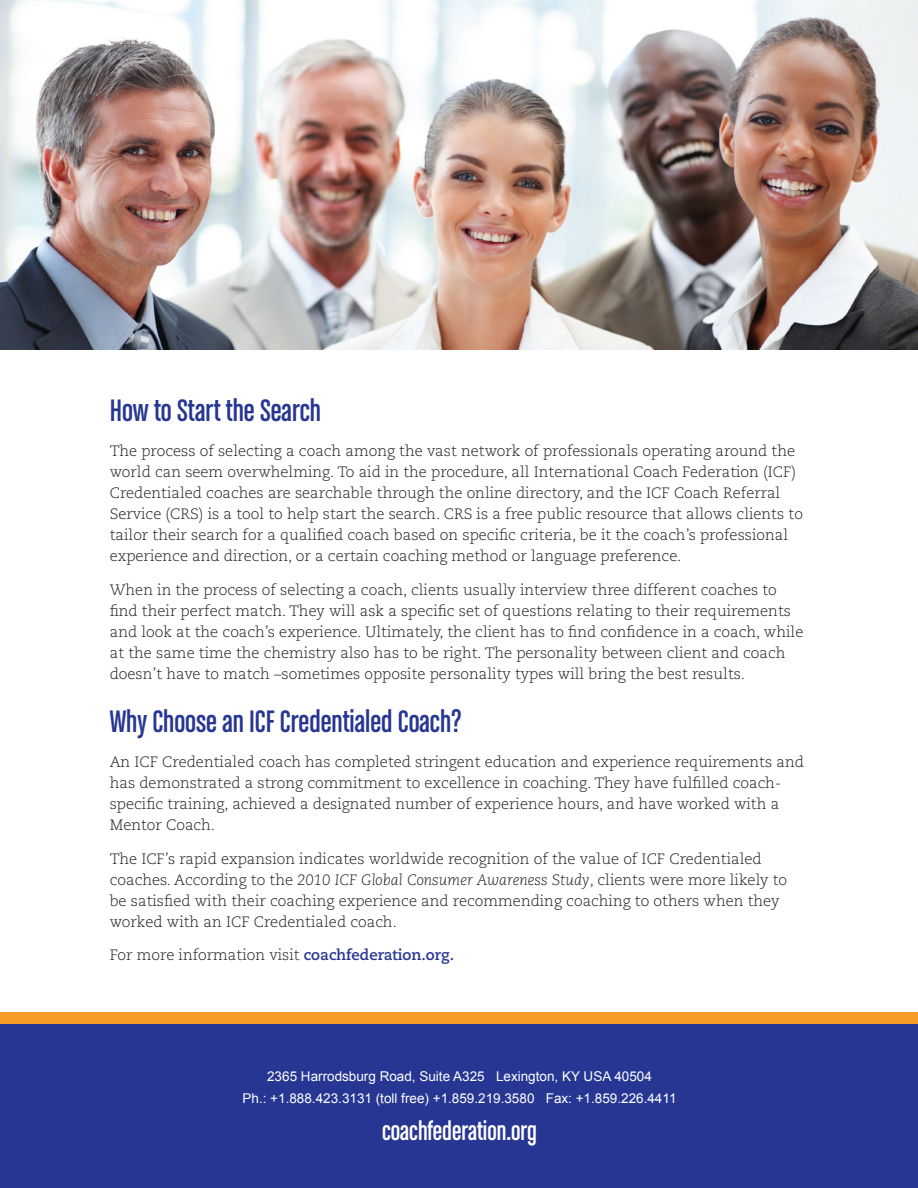
<style>
.page{position:relative;width:918px;height:1188px;background:#fff}
.page>*{position:absolute;margin:0;border:0;box-sizing:border-box;transform-origin:0 0}
.t1{font:33px "Chalet Comprime Cologne Sixty";color:#263692}
.t2{font:28.5px "Chalet Comprime Cologne Sixty";color:#fff}
.t3{font:300 15px/21px "Caecilia LT Std";color:#231f20}
.t4{font:13.5px/21.5px "Arial";color:#fff;text-align:center}
.s1{font-style:italic}
.s2{font-weight:700;color:#263692}
</style>
<div class="page">
<img style="left:0;top:0;width:918px;height:350px">
<div style="left:0;top:1024px;width:918px;height:164px;background:#263692"></div>
<div style="left:0;top:1012px;width:918px;height:12px;background:#f89c28"></div>
<h1 class="t1" style="left:110px;top:393px;width:213px">How to Start the Search</h1>
<p class="t3" style="left:110px;top:441px;width:695px">The process of selecting a coach among the vast network of professionals operating around the world can seem overwhelming. To aid in the procedure, all International Coach Federation (ICF)<br>Credentialed coaches are searchable through the online directory, and the ICF Coach Referral Service (CRS) is a tool to help start the search. CRS is a free public resource that allows clients to tailor their search for a qualified coach based on specific criteria, be it the coach’s professional experience and direction, or a certain coaching method or language preference.</p>
<p class="t3" style="left:110px;top:580px;width:695px">When in the process of selecting a coach, clients usually interview three different coaches to find their perfect match. They will ask a specific set of questions relating to their requirements and look at the coach’s experience. Ultimately, the client has to find confidence in a coach, while at the same time the chemistry also has to be right. The personality between client and coach doesn’t have to match –sometimes opposite personality types will bring the best results.</p>
<h1 class="t1" style="left:110px;top:704px;width:354px">Why Choose an ICF Credentialed Coach?</h1>
<p class="t3" style="left:110px;top:752px;width:696px">An ICF Credentialed coach has completed stringent education and experience requirements and has demonstrated a strong commitment to excellence in coaching. They have fulfilled coach&shy;specific training, achieved a designated number of experience hours, and have worked with a Mentor Coach.</p>
<p class="t3" style="left:110px;top:849px;width:679px">The ICF’s rapid expansion indicates worldwide recognition of the value of ICF Credentialed coaches. According to the <span class="s1">2010 ICF Global Consumer Awareness Study</span>, clients were more likely to be satisfied with their coaching experience and recommending coaching to others when they worked with an ICF Credentialed coach.</p>
<p class="t3" style="left:110px;top:945px;width:346px">For more information visit <span class="s2">coachfederation.org.</span></p>
<p class="t4" style="left:243px;top:1066px;width:435px">2365 Harrodsburg Road, Suite A325 Lexington, KY USA 40504<br>Ph.: +1.888.423.3131 (toll free) +1.859.219.3580 Fax: +1.859.226.4411</p>
<h2 class="t2" style="left:382px;top:1116px;width:156px">coachfederation.org</h2>
</div>
